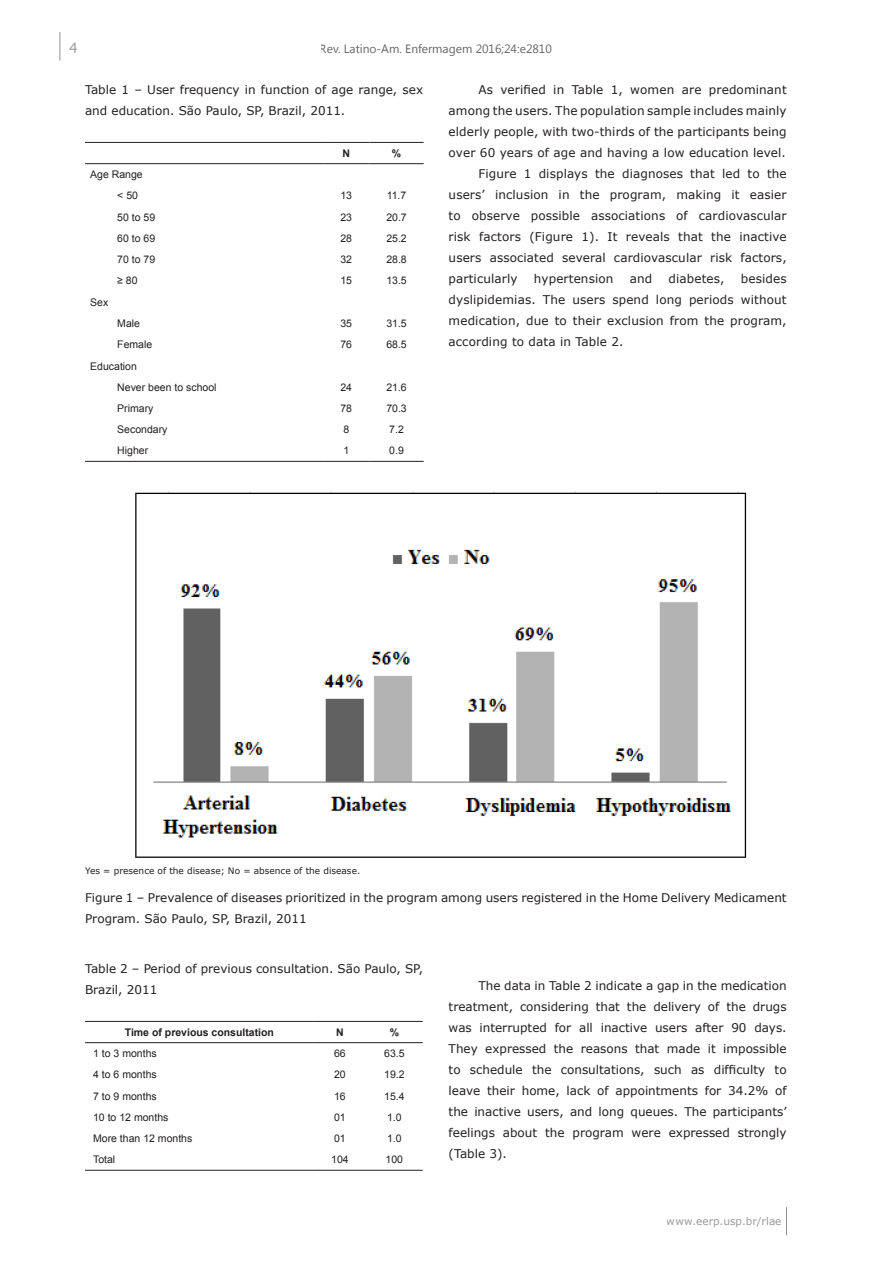
<style>
.page{position:relative;width:893px;height:1263px;background:#fff}
.page>*{position:absolute;margin:0;border:0;box-sizing:border-box;transform-origin:0 0}
.t1{font:13.5px "Geneva";color:#6c6d70}
.Texto{font:12px/21px "Verdana";letter-spacing:.01em;color:#231f20;text-align:justify}
.Título_de_tabela_e_f{font:12px/21px "Verdana";color:#231f20}
.Rodapé_de_tabela__fi{font:12px/21px "Verdana";color:#231f20}
.t2{font:12px "Segoe UI";color:#231f20}
.Linhas_de_corpo{font:10.5px "Arial";color:#231f20}
.Cabeçalho{font:700 10.5px "Arial";color:#231f20}
.t3{font:10.5px "Verdana";color:#6c6d70}
.Rodapé_de_tabela__fi-2{font:9px "Verdana";color:#231f20}
</style>
<div class="page">
<svg style="left:786px;top:1207px;width:1px;height:28px"></svg>
<svg style="left:60px;top:32px;width:1px;height:29px"></svg>
<svg style="left:85px;top:142px;width:27px;height:1px"></svg>
<hr style="left:112px;top:142px;width:211px;height:1px;background:#231f20">
<hr style="left:323px;top:142px;width:46px;height:1px;background:#231f20">
<hr style="left:369px;top:142px;width:55px;height:1px;background:#231f20">
<svg style="left:85px;top:163px;width:27px;height:1px"></svg>
<hr style="left:112px;top:163px;width:211px;height:1px;background:#231f20">
<hr style="left:323px;top:163px;width:46px;height:1px;background:#231f20">
<hr style="left:369px;top:163px;width:55px;height:1px;background:#231f20">
<svg style="left:85px;top:461px;width:27px;height:1px"></svg>
<hr style="left:112px;top:461px;width:211px;height:1px;background:#231f20">
<hr style="left:323px;top:461px;width:46px;height:1px;background:#231f20">
<hr style="left:369px;top:461px;width:55px;height:1px;background:#231f20">
<img style="left:135px;top:491px;width:612px;height:367px">
<hr style="left:85px;top:1021px;width:229px;height:1px;background:#231f20">
<hr style="left:314px;top:1021px;width:52px;height:1px;background:#231f20">
<hr style="left:366px;top:1021px;width:57px;height:1px;background:#231f20">
<hr style="left:85px;top:1042px;width:229px;height:1px;background:#231f20">
<hr style="left:314px;top:1042px;width:52px;height:1px;background:#231f20">
<hr style="left:366px;top:1042px;width:57px;height:1px;background:#231f20">
<hr style="left:85px;top:1170px;width:229px;height:1px;background:#231f20">
<hr style="left:314px;top:1170px;width:52px;height:1px;background:#231f20">
<hr style="left:366px;top:1170px;width:57px;height:1px;background:#231f20">
<p class="t1" style="left:68px;top:40px;width:11px">4</p>
<p class="t2" style="left:320px;top:41px;width:233px">Rev. Latino-Am. Enfermagem 2016;24:e2810</p>
<p class="Título_de_tabela_e_f" style="left:85px;top:79px;width:340px">Table 1 – User frequency in function of age range, sex and education. São Paulo, SP, Brazil, 2011.</p>
<p class="Cabeçalho" style="left:342px;top:146px;width:9px">N</p>
<p class="Cabeçalho" style="left:392px;top:146px;width:11px">%</p>
<p class="Linhas_de_corpo" style="left:90px;top:168px;width:54px">Age Range</p>
<p class="Linhas_de_corpo" style="left:117px;top:189px;width:22px">&lt; 50</p>
<p class="Linhas_de_corpo" style="left:340px;top:189px;width:13px">13</p>
<p class="Linhas_de_corpo" style="left:387px;top:189px;width:21px">11.7</p>
<p class="Linhas_de_corpo" style="left:117px;top:210px;width:39px">50 to 59</p>
<p class="Linhas_de_corpo" style="left:340px;top:210px;width:13px">23</p>
<p class="Linhas_de_corpo" style="left:386px;top:210px;width:22px">20.7</p>
<p class="Linhas_de_corpo" style="left:117px;top:231px;width:39px">60 to 69</p>
<p class="Linhas_de_corpo" style="left:340px;top:231px;width:13px">28</p>
<p class="Linhas_de_corpo" style="left:386px;top:231px;width:22px">25.2</p>
<p class="Linhas_de_corpo" style="left:117px;top:253px;width:39px">70 to 79</p>
<p class="Linhas_de_corpo" style="left:340px;top:253px;width:13px">32</p>
<p class="Linhas_de_corpo" style="left:386px;top:253px;width:22px">28.8</p>
<p class="Linhas_de_corpo" style="left:117px;top:274px;width:22px">≥ 80</p>
<p class="Linhas_de_corpo" style="left:340px;top:274px;width:13px">15</p>
<p class="Linhas_de_corpo" style="left:386px;top:274px;width:22px">13.5</p>
<p class="Linhas_de_corpo" style="left:90px;top:295px;width:20px">Sex</p>
<p class="Linhas_de_corpo" style="left:117px;top:316px;width:24px">Male</p>
<p class="Linhas_de_corpo" style="left:340px;top:316px;width:13px">35</p>
<p class="Linhas_de_corpo" style="left:386px;top:316px;width:22px">31.5</p>
<p class="Linhas_de_corpo" style="left:117px;top:338px;width:37px">Female</p>
<p class="Linhas_de_corpo" style="left:340px;top:338px;width:13px">76</p>
<p class="Linhas_de_corpo" style="left:386px;top:338px;width:22px">68.5</p>
<p class="Linhas_de_corpo" style="left:90px;top:359px;width:48px">Education</p>
<p class="Linhas_de_corpo" style="left:117px;top:380px;width:101px">Never been to school</p>
<p class="Linhas_de_corpo" style="left:340px;top:380px;width:13px">24</p>
<p class="Linhas_de_corpo" style="left:386px;top:380px;width:22px">21.6</p>
<p class="Linhas_de_corpo" style="left:117px;top:401px;width:38px">Primary</p>
<p class="Linhas_de_corpo" style="left:340px;top:401px;width:13px">78</p>
<p class="Linhas_de_corpo" style="left:386px;top:401px;width:22px">70.3</p>
<p class="Linhas_de_corpo" style="left:117px;top:423px;width:52px">Secondary</p>
<p class="Linhas_de_corpo" style="left:343px;top:423px;width:7px">8</p>
<p class="Linhas_de_corpo" style="left:389px;top:423px;width:16px">7.2</p>
<p class="Linhas_de_corpo" style="left:117px;top:444px;width:32px">Higher</p>
<p class="Linhas_de_corpo" style="left:343px;top:444px;width:7px">1</p>
<p class="Linhas_de_corpo" style="left:389px;top:444px;width:16px">0.9</p>
<p class="Texto" style="left:449px;top:79px;width:340px;text-indent:30px">As verified in Table 1, women are predominant among the users. The population sample includes mainly elderly people, with two-thirds of the participants being over 60 years of age and having a low education level.</p>
<p class="Texto" style="left:449px;top:163px;width:340px;text-indent:30px">Figure 1 displays the diagnoses that led to the users’ inclusion in the program, making it easier to observe possible associations of cardiovascular risk factors (Figure 1). It reveals that the inactive users associated several cardiovascular risk factors, particularly</p>
<p class="Texto" style="left:449px;top:268px;width:340px;text-indent:292px">besides dyslipidemias. The users spend long periods without medication, due to their exclusion from the program, according to data in Table 2.</p>
<p class="Texto" style="left:534px;top:268px;width:81px">hypertension</p>
<p class="Texto" style="left:630px;top:268px;width:24px">and</p>
<p class="Texto" style="left:669px;top:268px;width:58px">diabetes,</p>
<p class="Rodapé_de_tabela__fi-2" style="left:85px;top:865px;width:277px">Yes = presence of the disease; No = absence of the disease.</p>
<p class="Rodapé_de_tabela__fi" style="left:85px;top:887px;width:703px">Figure 1 – Prevalence of diseases prioritized in the program among users registered in the Home Delivery Medicament<br>Program. São Paulo, SP, Brazil, 2011</p>
<p class="Título_de_tabela_e_f" style="left:85px;top:958px;width:340px">Table 2 – Period of previous consultation. São Paulo, SP,<br>Brazil, 2011</p>
<p class="Cabeçalho" style="left:125px;top:1025px;width:151px">Time of previous consultation</p>
<p class="Cabeçalho" style="left:336px;top:1025px;width:9px">N</p>
<p class="Cabeçalho" style="left:390px;top:1025px;width:11px">%</p>
<p class="Linhas_de_corpo" style="left:93px;top:1047px;width:65px">1 to 3 months</p>
<p class="Linhas_de_corpo" style="left:334px;top:1047px;width:13px">66</p>
<p class="Linhas_de_corpo" style="left:384px;top:1047px;width:22px">63.5</p>
<p class="Linhas_de_corpo" style="left:93px;top:1068px;width:65px">4 to 6 months</p>
<p class="Linhas_de_corpo" style="left:334px;top:1068px;width:13px">20</p>
<p class="Linhas_de_corpo" style="left:384px;top:1068px;width:22px">19.2</p>
<p class="Linhas_de_corpo" style="left:93px;top:1089px;width:65px">7 to 9 months</p>
<p class="Linhas_de_corpo" style="left:334px;top:1089px;width:13px">16</p>
<p class="Linhas_de_corpo" style="left:384px;top:1089px;width:22px">15.4</p>
<p class="Linhas_de_corpo" style="left:93px;top:1110px;width:77px">10 to 12 months</p>
<p class="Linhas_de_corpo" style="left:334px;top:1110px;width:13px">01</p>
<p class="Linhas_de_corpo" style="left:387px;top:1110px;width:16px">1.0</p>
<p class="Linhas_de_corpo" style="left:93px;top:1131px;width:101px">More than 12 months</p>
<p class="Linhas_de_corpo" style="left:334px;top:1131px;width:13px">01</p>
<p class="Linhas_de_corpo" style="left:387px;top:1131px;width:16px">1.0</p>
<p class="Linhas_de_corpo" style="left:93px;top:1153px;width:24px">Total</p>
<p class="Linhas_de_corpo" style="left:331px;top:1153px;width:19px">104</p>
<p class="Linhas_de_corpo" style="left:386px;top:1153px;width:19px">100</p>
<p class="Texto" style="left:449px;top:974px;width:340px;text-indent:30px">The data in Table 2 indicate a gap in the medication treatment, considering that the delivery of the drugs was interrupted for all inactive users after 90 days.<br>They expressed the reasons that made it impossible to schedule the consultations, such as difficulty to leave their home, lack of appointments for 34.2% of the inactive users, and long queues. The participants’ feelings about the program were expressed strongly (Table 3).</p>
<p class="t3" style="left:667px;top:1215px;width:116px">www.eerp.usp.br/rlae</p>
</div>
